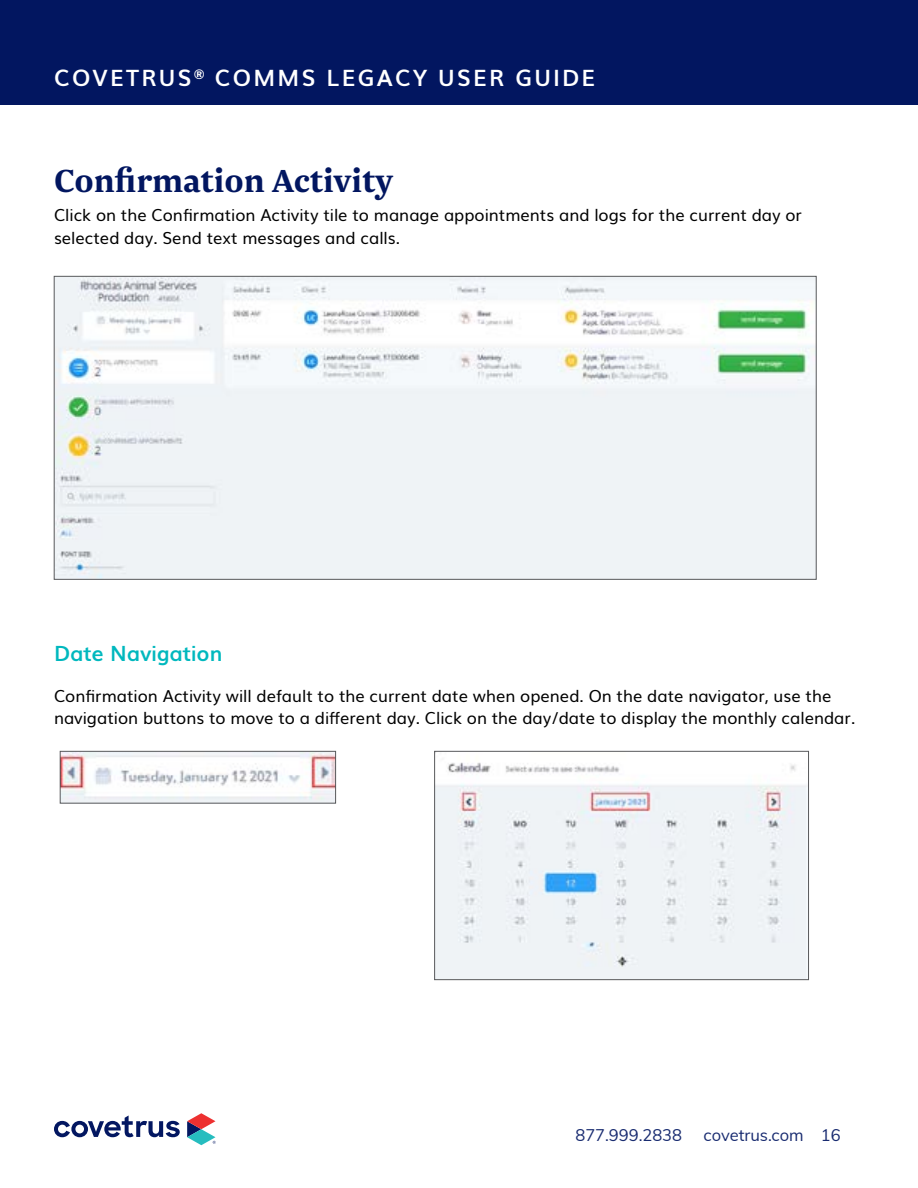
<style>
.page{position:relative;width:918px;height:1188px;background:#fff}
.page>*{position:absolute;margin:0;border:0;box-sizing:border-box;transform-origin:0 0}
.t1{font:700 37.5px "Newzald";color:#021660}
.t2{font:700 22.5px "Muli";letter-spacing:.1em;color:#fff}
.t3{font:700 21px "Muli";color:#00b8be}
.t4{font:16.5px/22.5px "Muli";color:#000}
.t5{font:16.5px "Mulish";color:#182b70}
</style>
<div class="page">
<div style="left:0;top:0;width:918px;height:104px;background:#021660"></div>
<svg style="left:54px;top:1115px;width:126px;height:22px"></svg>
<svg style="left:187px;top:1113px;width:29px;height:32px"></svg>
<img style="left:56px;top:278px;width:758px;height:300px">
<img style="left:62px;top:753px;width:272px;height:48px">
<div style="left:60px;top:751px;width:276px;height:52px;border:1px solid #58595b"></div>
<img style="left:436px;top:762px;width:371px;height:216px">
<div style="left:434px;top:751px;width:375px;height:229px;border:1px solid #58595b"></div>
<h2 class="t2" style="left:54px;top:60px;width:543px">COVETRUS<sup>®</sup> COMMS LEGACY USER GUIDE</h2>
<h1 class="t1" style="left:54px;top:157px;width:341px">Confirmation Activity</h1>
<p class="t4" style="left:54px;top:203px;width:750px">Click on the Confirmation Activity tile to manage appointments and logs for the current day or selected day. Send text messages and calls.</p>
<p class="t3" style="left:54px;top:637px;width:170px">Date Navigation</p>
<p class="t4" style="left:54px;top:683px;width:803px">Confirmation Activity will default to the current date when opened. On the date navigator, use the navigation buttons to move to a different day. Click on the day/date to display the monthly calendar.</p>
<p class="t5" style="left:575px;top:1123px;width:108px">877.999.2838</p>
<p class="t5" style="left:704px;top:1123px;width:139px">covetrus.com 16</p>
</div>
